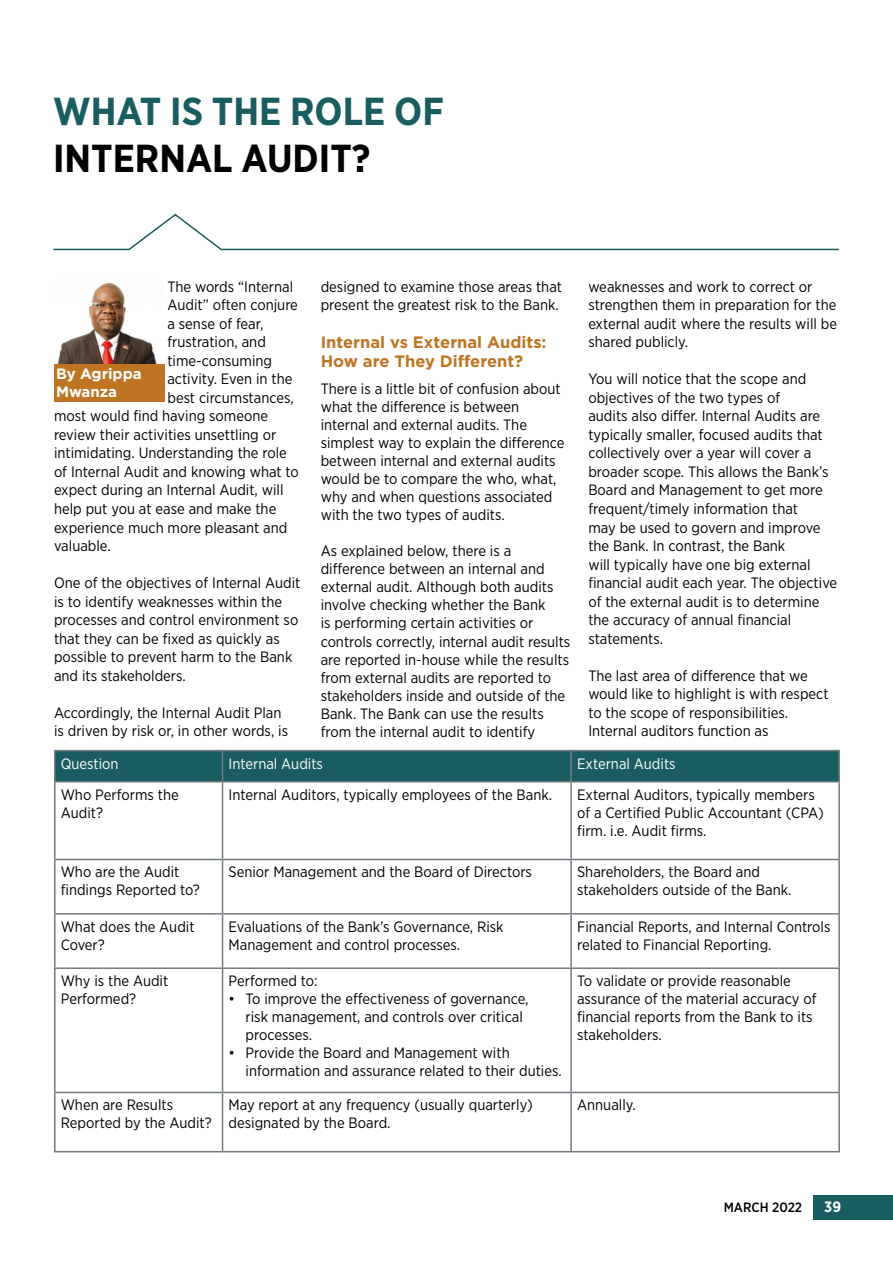
<style>
.page{position:relative;width:893px;height:1263px;background:#fff}
.page>*{position:absolute;margin:0;border:0;box-sizing:border-box;transform-origin:0 0}
.t1{font:700 39px/46.8px "Gotham Narrow";color:#195d60}
.Heading_2{font:700 16.5px/19.8px "Gotham";color:#be7422}
.t2{font:15px/18px "Gotham Narrow";color:#000}
.t3{font:15px "Gotham Narrow";color:#fff}
.t4{font:700 15px/18px "Gotham";color:#fff}
.t5{font:700 15px "Gotham Narrow";color:#fff}
.t6{font:500 13.5px "Gotham Narrow";color:#000}
.s1{color:#000}
</style>
<div class="page">
<div style="left:813px;top:1195px;width:80px;height:25px;background:#195d60"></div>
<img style="left:57px;top:282px;width:100px;height:82px">
<div style="left:54px;top:364px;width:110px;height:38px;background:#be7422"></div>
<div style="left:56px;top:751px;width:782px;height:30px;background:#195d60"></div>
<hr style="left:54px;top:750px;width:169px;height:1px;background:#727a81">
<hr style="left:54px;top:751px;width:2px;height:30px;background:#727a81">
<hr style="left:223px;top:750px;width:348px;height:1px;background:#727a81">
<hr style="left:222px;top:751px;width:1px;height:30px;background:#727a81">
<hr style="left:571px;top:750px;width:269px;height:1px;background:#727a81">
<hr style="left:570px;top:751px;width:2px;height:30px;background:#727a81">
<hr style="left:838px;top:751px;width:2px;height:30px;background:#727a81">
<hr style="left:54px;top:781px;width:169px;height:1px;background:#727a81">
<hr style="left:54px;top:782px;width:2px;height:77px;background:#727a81">
<hr style="left:223px;top:781px;width:348px;height:1px;background:#727a81">
<hr style="left:222px;top:782px;width:1px;height:77px;background:#727a81">
<hr style="left:571px;top:781px;width:269px;height:1px;background:#727a81">
<hr style="left:570px;top:782px;width:2px;height:77px;background:#727a81">
<hr style="left:838px;top:782px;width:2px;height:77px;background:#727a81">
<hr style="left:54px;top:859px;width:169px;height:1px;background:#727a81">
<hr style="left:54px;top:860px;width:2px;height:53px;background:#727a81">
<hr style="left:223px;top:859px;width:348px;height:1px;background:#727a81">
<hr style="left:222px;top:860px;width:1px;height:53px;background:#727a81">
<hr style="left:571px;top:859px;width:269px;height:1px;background:#727a81">
<hr style="left:570px;top:860px;width:2px;height:53px;background:#727a81">
<hr style="left:838px;top:860px;width:2px;height:53px;background:#727a81">
<hr style="left:54px;top:913px;width:169px;height:1px;background:#727a81">
<hr style="left:54px;top:914px;width:2px;height:53px;background:#727a81">
<hr style="left:223px;top:913px;width:348px;height:1px;background:#727a81">
<hr style="left:222px;top:914px;width:1px;height:53px;background:#727a81">
<hr style="left:571px;top:913px;width:269px;height:1px;background:#727a81">
<hr style="left:570px;top:914px;width:2px;height:53px;background:#727a81">
<hr style="left:838px;top:914px;width:2px;height:53px;background:#727a81">
<hr style="left:54px;top:967px;width:169px;height:2px;background:#727a81">
<hr style="left:54px;top:969px;width:2px;height:123px;background:#727a81">
<hr style="left:223px;top:967px;width:348px;height:2px;background:#727a81">
<hr style="left:222px;top:969px;width:1px;height:123px;background:#727a81">
<hr style="left:571px;top:967px;width:269px;height:2px;background:#727a81">
<hr style="left:570px;top:969px;width:2px;height:123px;background:#727a81">
<hr style="left:838px;top:969px;width:2px;height:123px;background:#727a81">
<hr style="left:54px;top:1092px;width:169px;height:1px;background:#727a81">
<hr style="left:54px;top:1093px;width:2px;height:58px;background:#727a81">
<hr style="left:223px;top:1092px;width:348px;height:1px;background:#727a81">
<hr style="left:222px;top:1093px;width:1px;height:58px;background:#727a81">
<hr style="left:571px;top:1092px;width:269px;height:1px;background:#727a81">
<hr style="left:570px;top:1093px;width:2px;height:58px;background:#727a81">
<hr style="left:838px;top:1093px;width:2px;height:58px;background:#727a81">
<hr style="left:54px;top:1151px;width:169px;height:1px;background:#727a81">
<hr style="left:223px;top:1151px;width:348px;height:1px;background:#727a81">
<hr style="left:571px;top:1151px;width:269px;height:1px;background:#727a81">
<svg style="left:53px;top:213px;width:786px;height:38px"></svg>
<p class="t1" style="left:53px;top:87px;width:392px">WHAT IS THE ROLE OF<br><span class="s1">INTERNAL AUDIT?</span></p>
<p class="t2" style="left:167px;top:277px;width:127px">The words “Internal</p>
<p class="t2" style="left:167px;top:295px;width:132px">Audit” often conjure</p>
<p class="t2" style="left:167px;top:314px;width:97px">a sense of fear,</p>
<p class="t2" style="left:167px;top:333px;width:100px">frustration, and</p>
<p class="t2" style="left:167px;top:351px;width:106px">time-consuming</p>
<p class="t2" style="left:167px;top:370px;width:127px">activity. Even in the</p>
<p class="t2" style="left:167px;top:388px;width:128px">best circumstances,</p>
<p class="t2" style="left:54px;top:407px;width:216px">most would find having someone</p>
<p class="t2" style="left:54px;top:425px;width:224px">review their activities unsettling or</p>
<p class="t2" style="left:54px;top:444px;width:234px">intimidating. Understanding the role</p>
<p class="t2" style="left:54px;top:462px;width:246px">of Internal Audit and knowing what to</p>
<p class="t2" style="left:54px;top:481px;width:231px">expect during an Internal Audit, will</p>
<p class="t2" style="left:54px;top:499px;width:224px">help put you at ease and make the</p>
<p class="t2" style="left:54px;top:518px;width:235px">experience much more pleasant and</p>
<p class="t2" style="left:54px;top:536px;width:58px">valuable.</p>
<p class="t2" style="left:54px;top:573px;width:248px;line-height:18.6px">One of the objectives of Internal Audit is to identify weaknesses within the processes and control environment so that they can be fixed as quickly as possible to prevent harm to the Bank and its stakeholders.</p>
<p class="t2" style="left:54px;top:703px;width:236px;line-height:18.6px">Accordingly, the Internal Audit Plan is driven by risk or, in other words, is</p>
<p class="t4" style="left:56px;top:364px;width:87px">By Agrippa<br>Mwanza</p>
<p class="t2" style="left:321px;top:277px;width:243px">designed to examine those areas that present the greatest risk to the Bank.</p>
<p class="Heading_2" style="left:321px;top:331px;width:227px">Internal vs External Audits:<br>How are They Different?</p>
<p class="t2" style="left:321px;top:379px;width:245px">There is a little bit of confusion about what the difference is between internal and external audits. The simplest way to explain the difference between internal and external audits would be to compare the who, what, why and when questions associated with the two types of audits.</p>
<p class="t2" style="left:321px;top:542px;width:251px">As explained below, there is a difference between an internal and external audit. Although both audits involve checking whether the Bank<br>is performing certain activities or controls correctly, internal audit results are reported in-house while the results from external audits are reported to stakeholders inside and outside of the Bank. The Bank can use the results from the internal audit to identify</p>
<p class="t2" style="left:588px;top:277px;width:250px;line-height:18.6px">weaknesses and work to correct or strengthen them in preparation for the external audit where the results will be shared publicly.</p>
<p class="t2" style="left:588px;top:369px;width:250px;line-height:18.6px">You will notice that the scope and objectives of the two types of<br>audits also differ. Internal Audits are typically smaller, focused audits that collectively over a year will cover a broader scope. This allows the Bank’s Board and Management to get more frequent/timely information that<br>may be used to govern and improve the Bank. In contrast, the Bank<br>will typically have one big external financial audit each year. The objective of the external audit is to determine the accuracy of annual financial statements.</p>
<p class="t2" style="left:588px;top:666px;width:242px;line-height:18.6px">The last area of difference that we would like to highlight is with respect to the scope of responsibilities.<br>Internal auditors function as</p>
<p class="t3" style="left:61px;top:754px;width:59px">Question</p>
<p class="t3" style="left:229px;top:754px;width:96px">Internal Audits</p>
<p class="t3" style="left:577px;top:754px;width:100px">External Audits</p>
<p class="t2" style="left:61px;top:785px;width:119px">Who Performs the<br>Audit?</p>
<p class="t2" style="left:229px;top:785px;width:325px">Internal Auditors, typically employees of the Bank.</p>
<p class="t2" style="left:577px;top:785px;width:248px">External Auditors, typically members of a Certified Public Accountant (CPA) firm. i.e. Audit firms.</p>
<p class="t2" style="left:61px;top:863px;width:141px">Who are the Audit findings Reported to?</p>
<p class="t2" style="left:229px;top:863px;width:305px">Senior Management and the Board of Directors</p>
<p class="t2" style="left:577px;top:863px;width:216px">Shareholders, the Board and stakeholders outside of the Bank.</p>
<p class="t2" style="left:61px;top:917px;width:135px">What does the Audit<br>Cover?</p>
<p class="t2" style="left:229px;top:917px;width:277px">Evaluations of the Bank’s Governance, Risk<br>Management and control processes.</p>
<p class="t2" style="left:577px;top:917px;width:255px">Financial Reports, and Internal Controls related to Financial Reporting.</p>
<p class="t2" style="left:61px;top:972px;width:109px">Why is the Audit<br>Performed?</p>
<p class="t2" style="left:229px;top:972px;width:91px">Performed to:</p>
<p class="t2" style="left:577px;top:972px;width:241px">To validate or provide reasonable assurance of the material accuracy of financial reports from the Bank to its stakeholders.</p>
<p class="t2" style="left:246px;top:990px;width:284px;text-indent:-17px">• To improve the effectiveness of governance, risk management, and controls over critical processes.</p>
<p class="t2" style="left:246px;top:1044px;width:318px;text-indent:-17px">• Provide the Board and Management with information and assurance related to their duties.</p>
<p class="t2" style="left:61px;top:1096px;width:153px">When are Results<br>Reported by the Audit?</p>
<p class="t2" style="left:229px;top:1096px;width:306px">May report at any frequency (usually quarterly) designated by the Board.</p>
<p class="t2" style="left:577px;top:1096px;width:60px">Annually.</p>
<p class="t6" style="left:724px;top:1199px;width:80px">MARCH 2022</p>
<p class="t5" style="left:824px;top:1197px;width:18px">39</p>
</div>
